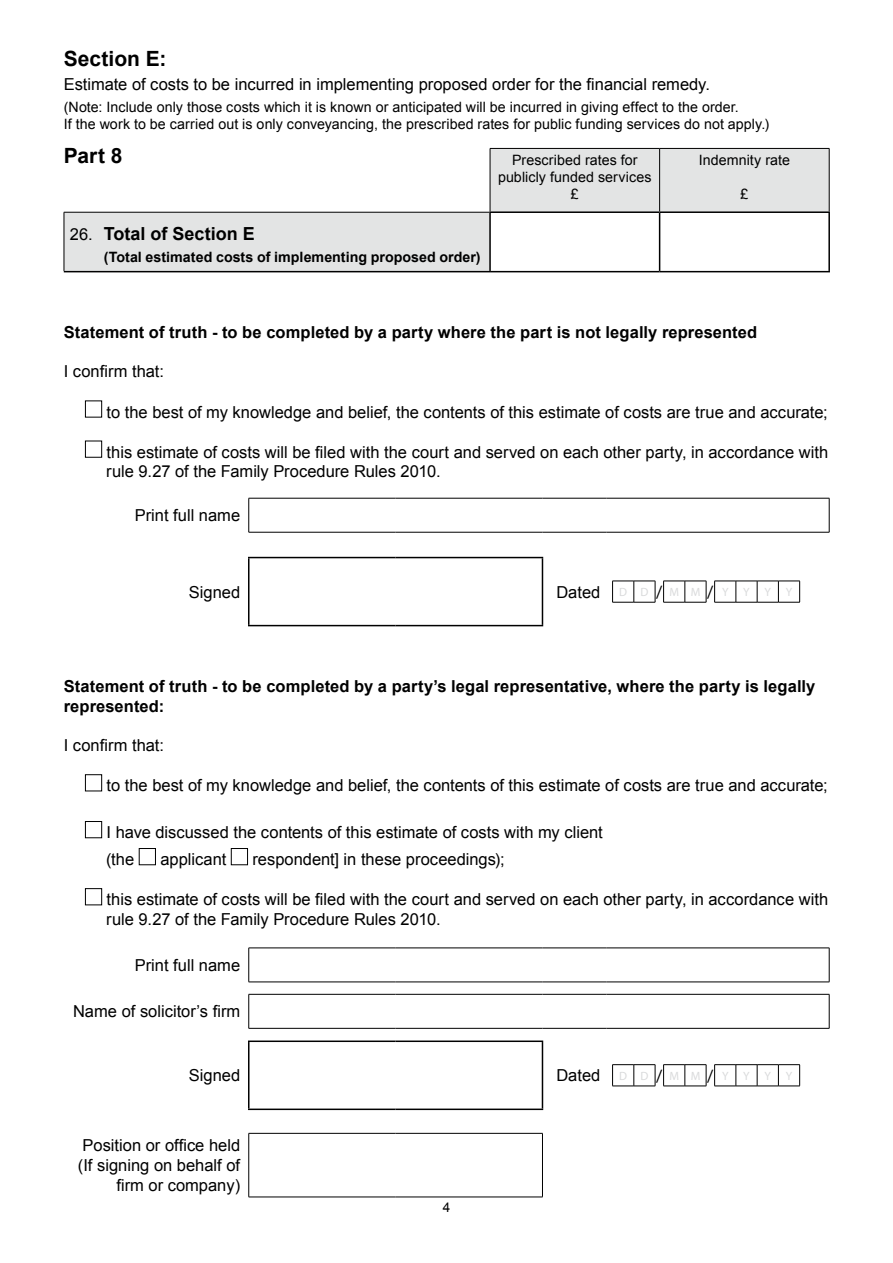
<style>
.page{position:relative;width:893px;height:1263px;background:#fff}
.page>*{position:absolute;margin:0;border:0;box-sizing:border-box;transform-origin:0 0}
.Section_text_Arial_1{font:700 21px "Arial";color:#000}
.main_text_arial_11{font:700 18px "Arial";color:#000}
.t1{font:18px "Myriad Pro";color:#000}
.main_text_arial_11-2{font:16.5px/19.8px "Arial";color:#000}
.main_text_arial_11-3{font:700 16.5px/19.8px "Arial";letter-spacing:.005em;color:#000}
.main_text_arial_11-4{font:14.25px/17.1px "Arial";letter-spacing:.005em;color:#000;text-align:center}
.main_text_arial_11-5{font:700 14.25px "Arial";color:#000}
.t2{font:13.5px "Arial";color:#000}
.t3{font:12px "Myriad Pro";color:#d9dadb}
.s1{font-weight:400;font-size:16.5px}
</style>
<div class="page">
<svg style="left:64px;top:148px;width:765px;height:123px;fill:#e9e9e9"></svg>
<hr style="left:490px;top:148px;width:170px;height:1px;background:#000">
<hr style="left:490px;top:149px;width:1px;height:62px;background:#000">
<hr style="left:660px;top:148px;width:169px;height:1px;background:#000">
<hr style="left:659px;top:149px;width:1px;height:62px;background:#000">
<hr style="left:829px;top:149px;width:1px;height:62px;background:#000">
<hr style="left:64px;top:212px;width:1px;height:59px;background:#000">
<hr style="left:64px;top:212px;width:425px;height:1px;background:#000">
<hr style="left:489px;top:211px;width:171px;height:2px;background:#000">
<hr style="left:489px;top:213px;width:2px;height:58px;background:#000">
<hr style="left:660px;top:211px;width:170px;height:2px;background:#000">
<hr style="left:659px;top:213px;width:1px;height:58px;background:#000">
<hr style="left:828px;top:213px;width:2px;height:58px;background:#000">
<hr style="left:64px;top:271px;width:426px;height:1px;background:#000">
<hr style="left:490px;top:271px;width:170px;height:1px;background:#000">
<hr style="left:660px;top:271px;width:170px;height:1px;background:#000">
<div style="left:85px;top:400px;width:17px;height:17px;border:1px solid #000"></div>
<div style="left:85px;top:441px;width:17px;height:17px;border:1px solid #000"></div>
<svg style="left:249px;top:499px;width:580px;height:127px"></svg>
<hr style="left:248px;top:498px;width:1px;height:34px;background:#000">
<hr style="left:249px;top:498px;width:147px;height:1px;background:#000">
<hr style="left:396px;top:498px;width:146px;height:1px;background:#000">
<hr style="left:542px;top:498px;width:64px;height:1px;background:#000">
<hr style="left:606px;top:498px;width:223px;height:1px;background:#000">
<hr style="left:829px;top:498px;width:1px;height:34px;background:#000">
<hr style="left:249px;top:532px;width:147px;height:1px;background:#000">
<hr style="left:396px;top:532px;width:146px;height:1px;background:#000">
<hr style="left:542px;top:532px;width:64px;height:1px;background:#000">
<hr style="left:606px;top:532px;width:223px;height:1px;background:#000">
<hr style="left:248px;top:558px;width:1px;height:67px;background:#000">
<hr style="left:248px;top:557px;width:148px;height:1px;background:#000">
<hr style="left:396px;top:557px;width:147px;height:1px;background:#000">
<hr style="left:542px;top:558px;width:1px;height:67px;background:#000">
<hr style="left:248px;top:625px;width:148px;height:1px;background:#000">
<hr style="left:396px;top:625px;width:147px;height:1px;background:#000">
<svg style="left:612px;top:581px;width:188px;height:22px"></svg>
<div style="left:85px;top:774px;width:17px;height:17px;border:1px solid #000"></div>
<div style="left:85px;top:821px;width:17px;height:17px;border:1px solid #000"></div>
<div style="left:139px;top:848px;width:17px;height:17px;border:1px solid #000"></div>
<div style="left:231px;top:848px;width:17px;height:17px;border:1px solid #000"></div>
<div style="left:85px;top:888px;width:17px;height:17px;border:1px solid #000"></div>
<svg style="left:249px;top:949px;width:580px;height:248px"></svg>
<hr style="left:248px;top:948px;width:1px;height:34px;background:#000">
<hr style="left:249px;top:948px;width:147px;height:1px;background:#000">
<hr style="left:396px;top:948px;width:146px;height:1px;background:#000">
<hr style="left:542px;top:948px;width:64px;height:1px;background:#000">
<hr style="left:606px;top:948px;width:223px;height:1px;background:#000">
<hr style="left:829px;top:948px;width:1px;height:34px;background:#000">
<hr style="left:249px;top:982px;width:147px;height:1px;background:#000">
<hr style="left:396px;top:982px;width:146px;height:1px;background:#000">
<hr style="left:542px;top:982px;width:64px;height:1px;background:#000">
<hr style="left:606px;top:982px;width:223px;height:1px;background:#000">
<hr style="left:248px;top:994px;width:1px;height:34px;background:#000">
<hr style="left:249px;top:994px;width:147px;height:1px;background:#000">
<hr style="left:396px;top:994px;width:146px;height:1px;background:#000">
<hr style="left:542px;top:994px;width:64px;height:1px;background:#000">
<hr style="left:606px;top:994px;width:223px;height:1px;background:#000">
<hr style="left:829px;top:994px;width:1px;height:34px;background:#000">
<hr style="left:249px;top:1028px;width:147px;height:1px;background:#000">
<hr style="left:396px;top:1028px;width:146px;height:1px;background:#000">
<hr style="left:542px;top:1028px;width:64px;height:1px;background:#000">
<hr style="left:606px;top:1028px;width:223px;height:1px;background:#000">
<hr style="left:248px;top:1042px;width:1px;height:66px;background:#000">
<hr style="left:248px;top:1040px;width:148px;height:2px;background:#000">
<hr style="left:396px;top:1040px;width:147px;height:2px;background:#000">
<hr style="left:542px;top:1042px;width:1px;height:66px;background:#000">
<hr style="left:248px;top:1108px;width:148px;height:2px;background:#000">
<hr style="left:396px;top:1108px;width:147px;height:2px;background:#000">
<hr style="left:248px;top:1133px;width:1px;height:64px;background:#000">
<hr style="left:249px;top:1133px;width:147px;height:1px;background:#000">
<hr style="left:396px;top:1133px;width:147px;height:1px;background:#000">
<hr style="left:542px;top:1133px;width:1px;height:64px;background:#000">
<hr style="left:249px;top:1197px;width:147px;height:1px;background:#000">
<hr style="left:396px;top:1197px;width:147px;height:1px;background:#000">
<svg style="left:612px;top:1064px;width:188px;height:23px"></svg>
<p class="Section_text_Arial_1" style="left:64px;top:45px;width:104px">Section E:</p>
<p class="main_text_arial_11-2" style="left:64px;top:75px;width:648px">Estimate of costs to be incurred in implementing proposed order for the financial remedy.</p>
<p class="main_text_arial_11-4" style="left:64px;top:98px;width:676px">(Note: Include only those costs which it is known or anticipated will be incurred in giving effect to the order.</p>
<p class="main_text_arial_11-4" style="left:64px;top:115px;width:707px">If the work to be carried out is only conveyancing, the prescribed rates for public funding services do not apply.)</p>
<p class="Section_text_Arial_1" style="left:64px;top:141px;width:60px">Part 8</p>
<p class="main_text_arial_11-4" style="left:498px;top:151px;width:155px">Prescribed rates for publicly funded services</p>
<p class="main_text_arial_11-4" style="left:571px;top:186px;width:9px">£</p>
<p class="main_text_arial_11-4" style="left:699px;top:151px;width:93px">Indemnity rate</p>
<p class="main_text_arial_11-4" style="left:740px;top:186px;width:9px">£</p>
<p class="main_text_arial_11" style="left:70px;top:222px;width:186px"><span class="s1">26.</span> Total of Section E</p>
<p class="main_text_arial_11-5" style="left:104px;top:248px;width:378px">(Total estimated costs of implementing proposed order)</p>
<p class="main_text_arial_11-3" style="left:64px;top:323px;width:695px">Statement of truth - to be completed by a party where the part is not legally represented</p>
<p class="main_text_arial_11-2" style="left:64px;top:362px;width:102px">I confirm that:</p>
<p class="main_text_arial_11-2" style="left:107px;top:402px;width:723px">to the best of my knowledge and belief, the contents of this estimate of costs are true and accurate;</p>
<p class="main_text_arial_11-2" style="left:106px;top:442px;width:723px">this estimate of costs will be filed with the court and served on each other party, in accordance with rule 9.27 of the Family Procedure Rules 2010.</p>
<p class="main_text_arial_11-2" style="left:135px;top:506px;width:107px">Print full name</p>
<p class="main_text_arial_11-2" style="left:189px;top:582px;width:53px">Signed</p>
<p class="main_text_arial_11-2" style="left:556px;top:582px;width:46px">Dated</p>
<p class="t3" style="left:619px;top:585px;width:9px">D</p>
<p class="t3" style="left:640px;top:585px;width:9px">D</p>
<p class="t1" style="left:656px;top:581px;width:8px">/</p>
<p class="t3" style="left:669px;top:585px;width:11px">M</p>
<p class="t3" style="left:691px;top:585px;width:11px">M</p>
<p class="t1" style="left:707px;top:581px;width:8px">/</p>
<p class="t3" style="left:722px;top:585px;width:8px">Y</p>
<p class="t3" style="left:743px;top:585px;width:8px">Y</p>
<p class="t3" style="left:764px;top:585px;width:8px">Y</p>
<p class="t3" style="left:786px;top:585px;width:8px">Y</p>
<p class="main_text_arial_11-3" style="left:64px;top:677px;width:753px">Statement of truth - to be completed by a party’s legal representative, where the party is legally represented:</p>
<p class="main_text_arial_11-2" style="left:64px;top:736px;width:102px">I confirm that:</p>
<p class="main_text_arial_11-2" style="left:107px;top:776px;width:723px">to the best of my knowledge and belief, the contents of this estimate of costs are true and accurate;</p>
<p class="main_text_arial_11-2" style="left:106px;top:819px;width:498px;line-height:27px">I have discussed the contents of this estimate of costs with my client (the</p>
<p class="main_text_arial_11-2" style="left:160px;top:850px;width:67px">applicant</p>
<p class="main_text_arial_11-2" style="left:252px;top:850px;width:254px">respondent] in these proceedings);</p>
<p class="main_text_arial_11-2" style="left:106px;top:890px;width:723px">this estimate of costs will be filed with the court and served on each other party, in accordance with rule 9.27 of the Family Procedure Rules 2010.</p>
<p class="main_text_arial_11-2" style="left:135px;top:955px;width:107px">Print full name</p>
<p class="main_text_arial_11-2" style="left:73px;top:1002px;width:169px">Name of solicitor’s firm</p>
<p class="main_text_arial_11-2" style="left:189px;top:1066px;width:53px">Signed</p>
<p class="main_text_arial_11-2" style="left:556px;top:1066px;width:46px">Dated</p>
<p class="t3" style="left:619px;top:1068px;width:9px">D</p>
<p class="t3" style="left:640px;top:1068px;width:9px">D</p>
<p class="t1" style="left:656px;top:1065px;width:8px">/</p>
<p class="t3" style="left:669px;top:1068px;width:11px">M</p>
<p class="t3" style="left:691px;top:1068px;width:11px">M</p>
<p class="t1" style="left:707px;top:1065px;width:8px">/</p>
<p class="t3" style="left:722px;top:1068px;width:8px">Y</p>
<p class="t3" style="left:743px;top:1068px;width:8px">Y</p>
<p class="t3" style="left:764px;top:1068px;width:8px">Y</p>
<p class="t3" style="left:786px;top:1068px;width:8px">Y</p>
<p class="main_text_arial_11-2" style="left:78px;top:1136px;width:164px;text-align:right">Position or office held (If signing on behalf of firm or company)</p>
<p class="t2" style="left:443px;top:1199px;width:9px">4</p>
</div>
